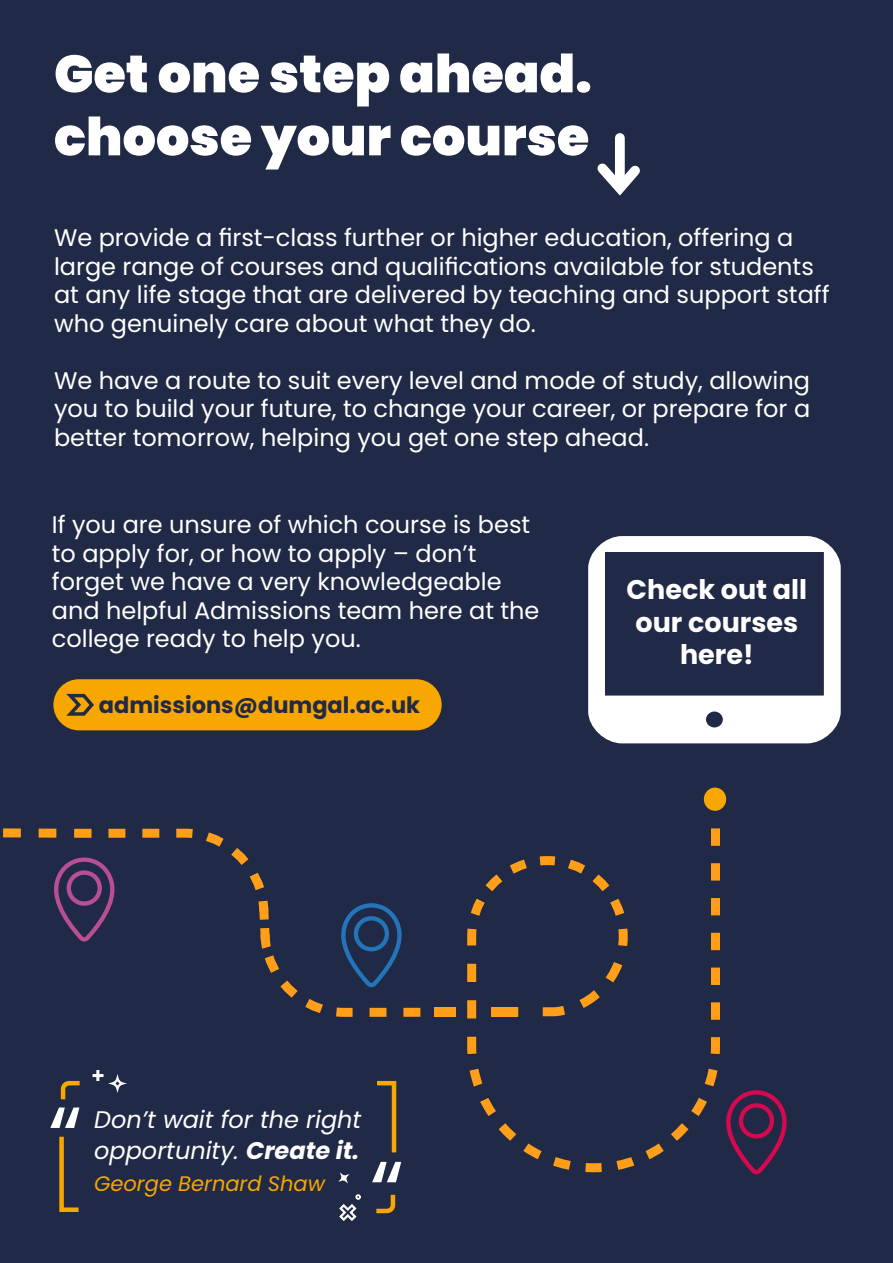
<style>
.page{position:relative;width:893px;height:1263px;background:#202945}
.page>*{position:absolute;margin:0;border:0;box-sizing:border-box;transform-origin:0 0}
.t1{font:90px "Poppins";color:#fff}
.t2{font:900 52.5px/63px "Poppins";color:#fff}
.t3{font:700 27px/32.4px "Poppins";color:#fff;text-align:center}
.t4{font:24px/28.5px "Poppins";color:#fff}
.t5{font:italic 24px/31.5px "Poppins";color:#fff}
.t6{font:700 22.5px "Poppins";color:#202945}
.t7{font:italic 21px "Poppins";color:#f7a700}
.s1{font-weight:700}
</style>
<div class="page">
<div style="left:615px;top:138px;width:10px;height:47px;background:#fff"></div>
<svg style="left:597px;top:155px;width:43px;height:41px"></svg>
<svg style="left:60px;top:1080px;width:20px;height:20px"></svg>
<svg style="left:59px;top:1136px;width:20px;height:76px"></svg>
<svg style="left:588px;top:536px;width:253px;height:208px"></svg>
<svg style="left:109px;top:1075px;width:17px;height:17px"></svg>
<svg style="left:93px;top:1070px;width:10px;height:11px"></svg>
<svg style="left:376px;top:1194px;width:20px;height:20px"></svg>
<svg style="left:377px;top:1080px;width:20px;height:73px"></svg>
<svg style="left:340px;top:1173px;width:8px;height:9px"></svg>
<svg style="left:340px;top:1195px;width:20px;height:25px"></svg>
<div style="left:53px;top:679px;width:389px;height:51px;background:#f7a700;border-radius:26px"></div>
<svg style="left:66px;top:693px;width:28px;height:23px"></svg>
<svg style="left:467px;top:828px;width:253px;height:345px"></svg>
<svg style="left:607px;top:1052px;width:180px;height:123px"></svg>
<div style="left:435px;top:1008px;width:21px;height:9px;background:#ff9e18"></div>
<div style="left:492px;top:1007px;width:26px;height:9px;background:#ff9e18"></div>
<svg style="left:3px;top:828px;width:452px;height:189px"></svg>
<div style="left:704px;top:787px;width:22px;height:24px;background:#f7a700;border-radius:50%"></div>
<h2 class="t2" style="left:54px;top:43px;width:539px">Get one step ahead. choose your course</h2>
<p class="t4" style="left:54px;top:224px;width:777px">We provide a first-class further or higher education, offering a large range of courses and qualifications available for students at any life stage that are delivered by teaching and support staff who genuinely care about what they do.</p>
<p class="t4" style="left:54px;top:366px;width:758px;text-align:justify">We have a route to suit every level and mode of study, allowing you to build your future, to change your career, or prepare for a better tomorrow, helping you get one step ahead.</p>
<p class="t4" style="left:52px;top:511px;width:489px">If you are unsure of which course is best to apply for, or how to apply – don’t forget we have a very knowledgeable and helpful Admissions team here at the college ready to help you.</p>
<p class="t6" style="left:99px;top:692px;width:323px">admissions@dumgal.ac.uk</p>
<p class="t3" style="left:627px;top:574px;width:182px">Check out all our courses here!</p>
<h1 class="t1" style="left:48px;top:1086px;width:36px">“</h1>
<p class="t5" style="left:94px;top:1104px;width:269px">Don’t wait for the right opportunity. <span class="s1">Create it.</span></p>
<p class="t7" style="left:94px;top:1171px;width:232px">George Bernard Shaw</p>
<h1 class="t1" style="left:370px;top:1141px;width:36px">“</h1>
</div>
